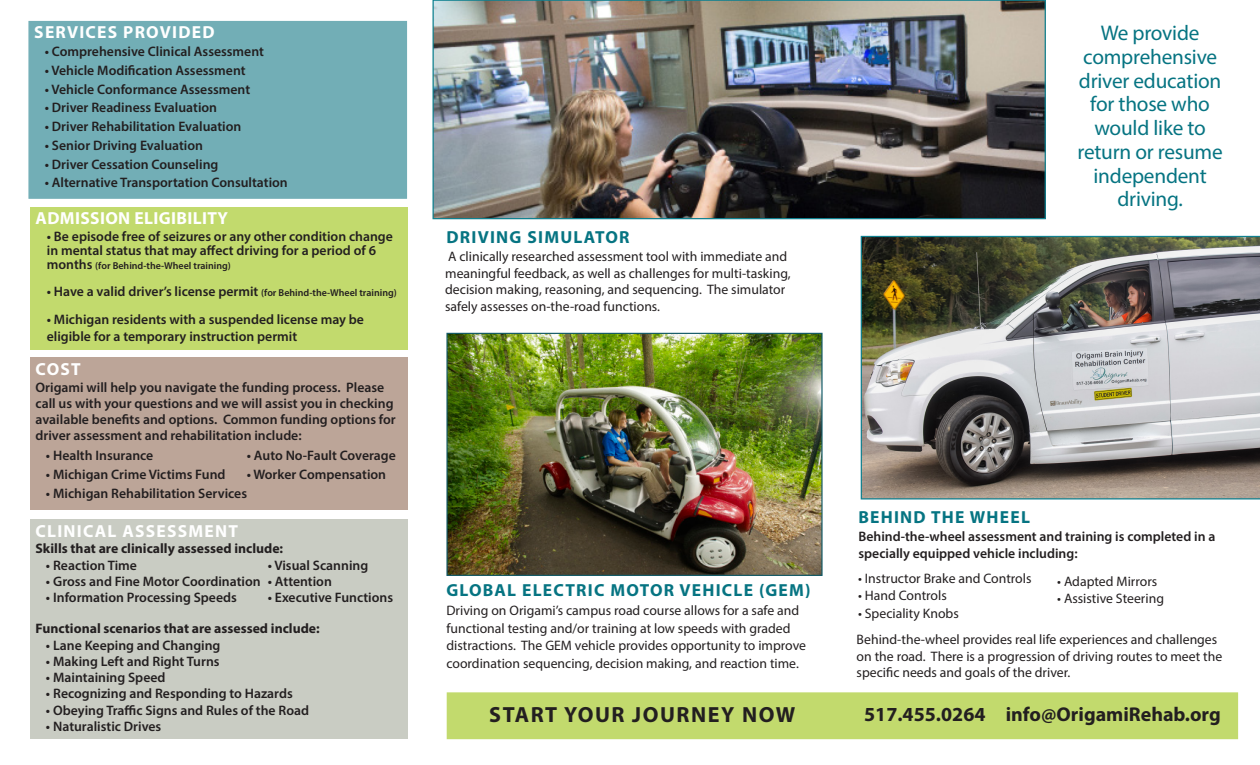
<style>
.page{position:relative;width:1260px;height:765px;background:#fff}
.page>*{position:absolute;margin:0;border:0;box-sizing:border-box;transform-origin:0 0}
.t1{font:700 22px "Myriad Pro";letter-spacing:.07em;color:#231f20}
.t2{font:21.25px/23.8px "Myriad Pro";letter-spacing:-.01em;color:#067482;text-align:center}
.t3{font:700 20px "Myriad Pro";color:#231f20}
.t4{font:700 17.5px "Myriad Pro";letter-spacing:.07em;color:#067482}
.t5{font:700 17.5px "Myriad Pro";letter-spacing:.07em;color:#fff}
.t6{font:700 17.5px "Myriad Pro";letter-spacing:.02em;color:#fff}
.t7{font:600 13.75px/16.2px "Myriad Pro";color:#231f20}
.t8{font:13.75px/16.5px "Myriad Pro";color:#231f20}
.t9{font:700 13.75px "Myriad Pro";color:#231f20}
.t10{font:600 10px "Myriad Pro";color:#231f20}
.s1{font-size:13.75px}
.s2{font-size:10px}
</style>
<div class="page">
<div style="left:28px;top:21px;width:379px;height:178px;background:#72aeb6;border:1px solid #72aeb6"></div>
<div style="left:30px;top:207px;width:378px;height:142px;background:#c2da6d"></div>
<img style="left:448px;top:335px;width:373px;height:239px">
<div style="left:446px;top:333px;width:377px;height:243px;border:1px solid #145b68"></div>
<img style="left:435px;top:2px;width:609px;height:215px">
<div style="left:433px;top:0;width:613px;height:219px;border:1px solid #108190"></div>
<img style="left:861px;top:236px;width:399px;height:264px">
<div style="left:447px;top:692px;width:791px;height:47px;background:#c2da6d;border:1px solid #c2da6d"></div>
<div style="left:30px;top:520px;width:378px;height:219px;background:#c9ccc3"></div>
<div style="left:30px;top:357px;width:378px;height:153px;background:#bca598"></div>
<p class="t5" style="left:34px;top:20px;width:182px">SERVICES PROVIDED</p>
<p class="t7" style="left:45px;top:43px;width:221px">• Comprehensive Clinical Assessment</p>
<p class="t7" style="left:45px;top:62px;width:202px">• Vehicle Modification Assessment</p>
<p class="t7" style="left:45px;top:80px;width:207px">• Vehicle Conformance Assessment</p>
<p class="t7" style="left:45px;top:99px;width:174px">• Driver Readiness Evaluation</p>
<p class="t7" style="left:45px;top:118px;width:198px">• Driver Rehabilitation Evaluation</p>
<p class="t7" style="left:45px;top:137px;width:160px">• Senior Driving Evaluation</p>
<p class="t7" style="left:45px;top:155px;width:175px">• Driver Cessation Counseling</p>
<p class="t7" style="left:45px;top:174px;width:245px">• Alternative Transportation Consultation</p>
<p class="t6" style="left:36px;top:207px;width:194px">ADMISSION ELIGIBILITY</p>
<p class="t7" style="left:47px;top:229px;width:348px;line-height:13.8px">• Be episode free of seizures or any other condition change in mental status that may affect driving for a period of 6</p>
<p class="t10" style="left:47px;top:259px;width:186px"><span class="s1">months</span> (for Behind-the-Wheel training)</p>
<p class="t7" style="left:47px;top:283px;width:352px">• Have a valid driver’s license permit <span class="s2">(for Behind-the-Wheel training)</span></p>
<p class="t7" style="left:47px;top:310px;width:319px;line-height:17.5px">• Michigan residents with a suspended license may be eligible for a temporary instruction permit</p>
<p class="t5" style="left:36px;top:358px;width:47px">COST</p>
<p class="t7" style="left:36px;top:379px;width:362px">Origami will help you navigate the funding process. Please call us with your questions and we will assist you in checking available benefits and options. Common funding options for driver assessment and rehabilitation include:</p>
<p class="t7" style="left:247px;top:447px;width:151px">• Auto No-Fault Coverage</p>
<p class="t7" style="left:247px;top:466px;width:141px">• Worker Compensation</p>
<p class="t7" style="left:46px;top:447px;width:109px">• Health Insurance</p>
<p class="t7" style="left:46px;top:466px;width:181px">• Michigan Crime Victims Fund</p>
<p class="t7" style="left:46px;top:485px;width:203px">• Michigan Rehabilitation Services</p>
<p class="t5" style="left:36px;top:519px;width:204px">CLINICAL ASSESSMENT</p>
<p class="t9" style="left:36px;top:540px;width:249px">Skills that are clinically assessed include:</p>
<p class="t7" style="left:46px;top:557px;width:92px">• Reaction Time</p>
<p class="t7" style="left:46px;top:573px;width:216px">• Gross and Fine Motor Coordination</p>
<p class="t7" style="left:46px;top:589px;width:192px">• Information Processing Speeds</p>
<p class="t7" style="left:268px;top:557px;width:102px">• Visual Scanning</p>
<p class="t7" style="left:268px;top:573px;width:66px">• Attention</p>
<p class="t7" style="left:268px;top:589px;width:127px">• Executive Functions</p>
<p class="t9" style="left:36px;top:620px;width:286px">Functional scenarios that are assessed include:</p>
<p class="t7" style="left:46px;top:636px;width:176px">• Lane Keeping and Changing</p>
<p class="t7" style="left:46px;top:653px;width:175px">• Making Left and Right Turns</p>
<p class="t7" style="left:46px;top:669px;width:121px">• Maintaining Speed</p>
<p class="t7" style="left:46px;top:685px;width:248px">• Recognizing and Responding to Hazards</p>
<p class="t7" style="left:46px;top:701px;width:265px">• Obeying Traffic Signs and Rules of the Road</p>
<p class="t7" style="left:46px;top:718px;width:117px">• Naturalistic Drives</p>
<p class="t4" style="left:446px;top:226px;width:185px">DRIVING SIMULATOR</p>
<p class="t8" style="left:445px;top:248px;width:347px">A clinically researched assessment tool with immediate and meaningful feedback, as well as challenges for multi-tasking, decision making, reasoning, and sequencing. The simulator</p>
<p class="t8" style="left:445px;top:298px;width:216px">safely assesses on-the-road functions.</p>
<p class="t2" style="left:1079px;top:21px;width:144px">We provide comprehensive driver education</p>
<p class="t2" style="left:1090px;top:92px;width:121px">for those who</p>
<p class="t2" style="left:1078px;top:116px;width:147px">would like to return or resume independent driving.</p>
<p class="t4" style="left:446px;top:579px;width:366px">GLOBAL ELECTRIC MOTOR VEHICLE (GEM)</p>
<p class="t8" style="left:446px;top:602px;width:361px;line-height:17.5px">Driving on Origami’s campus road course allows for a safe and functional testing and/or training at low speeds with graded distractions. The GEM vehicle provides opportunity to improve coordination sequencing, decision making, and reaction time.</p>
<p class="t4" style="left:858px;top:505px;width:173px">BEHIND THE WHEEL</p>
<p class="t7" style="left:858px;top:528px;width:358px">Behind-the-wheel assessment and training is completed in a specially equipped vehicle including:</p>
<p class="t8" style="left:858px;top:570px;width:175px">• Instructor Brake and Controls</p>
<p class="t8" style="left:858px;top:587px;width:90px">• Hand Controls</p>
<p class="t8" style="left:858px;top:605px;width:102px">• Speciality Knobs</p>
<p class="t8" style="left:1057px;top:573px;width:102px">• Adapted Mirrors</p>
<p class="t8" style="left:1057px;top:590px;width:108px">• Assistive Steering</p>
<p class="t8" style="left:857px;top:631px;width:367px">Behind-the-wheel provides real life experiences and challenges on the road. There is a progression of driving routes to meet the specific needs and goals of the driver.</p>
<p class="t1" style="left:489px;top:701px;width:308px">START YOUR JOURNEY NOW</p>
<p class="t3" style="left:864px;top:701px;width:358px">517.455.0264 info@OrigamiRehab.org</p>
</div>
